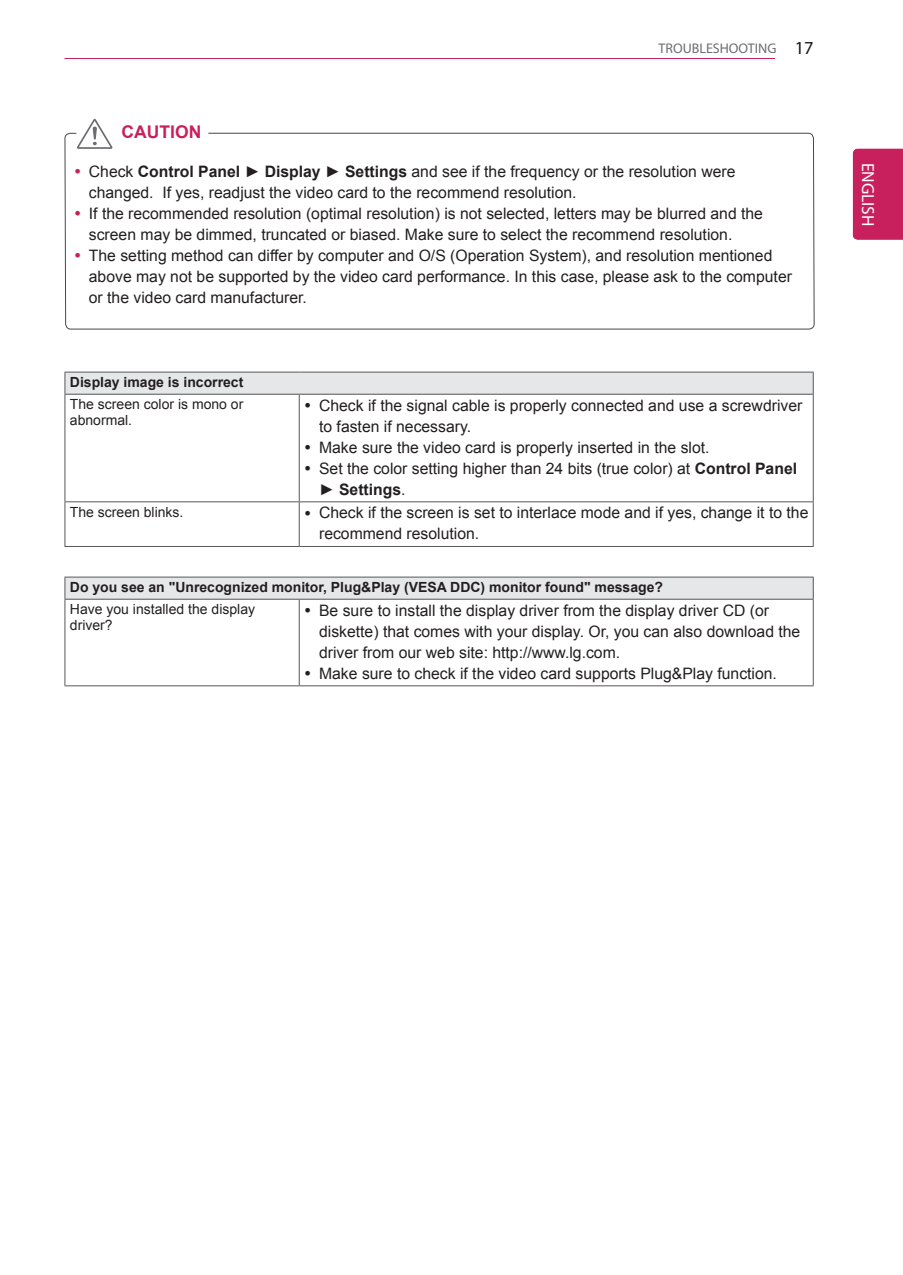
<style>
.page{position:relative;width:903px;height:1275px;background:#fff}
.page>*{position:absolute;margin:0;border:0;box-sizing:border-box;transform-origin:0 0}
.t1{font:21px "Myriad Pro";color:#fff}
.t2{font:18.38px "Myriad Pro";color:#1a161a}
.t3{font:17.5px "Myriad Pro";color:#fff}
.t4{font:700 17.5px "Arial";color:#c8205d}
.body-bullet-9{font:15.75px/21px "Arial";color:#231f20}
.Body-Bullet{font:15.75px/21px "Arial";color:#231f20}
.Body-Bold-Center{font:700 14px "Arial";color:#231f20}
.Body{font:14px/15.8px "Arial";color:#231f20}
.t5{font:14px "Myriad Pro";color:#6c6d70}
.s1{font-weight:700}
</style>
<div class="page">
<div style="left:853px;top:149px;width:50px;height:91px;background:#c8205d"></div>
<svg style="left:64px;top:58px;width:751px;height:629px"></svg>
<svg style="left:77px;top:119px;width:35px;height:30px"></svg>
<svg style="left:305px;top:403px;width:5px;height:4px"></svg>
<svg style="left:305px;top:445px;width:5px;height:4px"></svg>
<svg style="left:305px;top:466px;width:5px;height:4px"></svg>
<svg style="left:305px;top:510px;width:5px;height:5px"></svg>
<svg style="left:305px;top:608px;width:5px;height:4px"></svg>
<svg style="left:305px;top:671px;width:5px;height:4px"></svg>
<svg style="left:75px;top:169px;width:5px;height:5px"></svg>
<svg style="left:75px;top:211px;width:5px;height:5px"></svg>
<svg style="left:75px;top:253px;width:5px;height:5px"></svg>
<p class="t4" style="left:122px;top:121px;width:81px">CAUTION</p>
<p class="t5" style="left:658px;top:40px;width:119px">TROUBLESHOOTING</p>
<p class="t2" style="left:795px;top:36px;width:20px">17</p>
<p class="Body-Bullet" style="left:89px;top:161px;width:648px">Check <span class="s1">Control Panel ► Display ► Settings</span> and see if the frequency or the resolution were changed. If yes, readjust the video card to the recommend resolution.</p>
<p class="Body-Bullet" style="left:89px;top:203px;width:676px">If the recommended resolution (optimal resolution) is not selected, letters may be blurred and the screen may be dimmed, truncated or biased. Make sure to select the recommend resolution.</p>
<p class="Body-Bullet" style="left:89px;top:245px;width:704px">The setting method can differ by computer and O/S (Operation System), and resolution mentioned above may not be supported by the video card performance. In this case, please ask to the computer or the video card manufacturer.</p>
<p class="Body-Bold-Center" style="left:70px;top:373px;width:175px">Display image is incorrect</p>
<p class="Body" style="left:70px;top:397px;width:175px">The screen color is mono or abnormal.</p>
<p class="body-bullet-9" style="left:319px;top:395px;width:485px">Check if the signal cable is properly connected and use a screwdriver to fasten if necessary.</p>
<p class="body-bullet-9" style="left:319px;top:437px;width:392px">Make sure the video card is properly inserted in the slot.</p>
<p class="body-bullet-9" style="left:319px;top:458px;width:479px">Set the color setting higher than 24 bits (true color) at <span class="s1">Control Panel ► Settings</span>.</p>
<p class="Body" style="left:70px;top:504px;width:115px">The screen blinks.</p>
<p class="body-bullet-9" style="left:319px;top:502px;width:491px">Check if the screen is set to interlace mode and if yes, change it to the recommend resolution.</p>
<p class="Body-Bold-Center" style="left:70px;top:578px;width:595px">Do you see an "Unrecognized monitor, Plug&amp;Play (VESA DDC) monitor found" message?</p>
<p class="Body" style="left:70px;top:602px;width:187px">Have you installed the display driver?</p>
<p class="body-bullet-9" style="left:319px;top:600px;width:483px">Be sure to install the display driver from the display driver CD (or diskette) that comes with your display. Or, you can also download the driver from our web site: http://www.lg.com.</p>
<p class="body-bullet-9" style="left:319px;top:663px;width:459px">Make sure to check if the video card supports Plug&amp;Play function.</p>
<p class="t3" style="left:879px;top:163px;width:65px;rotate:90deg">ENGLISH</p>
<p class="t1" style="left:883px;top:176px;width:39px;rotate:90deg">ENG</p>
</div>
